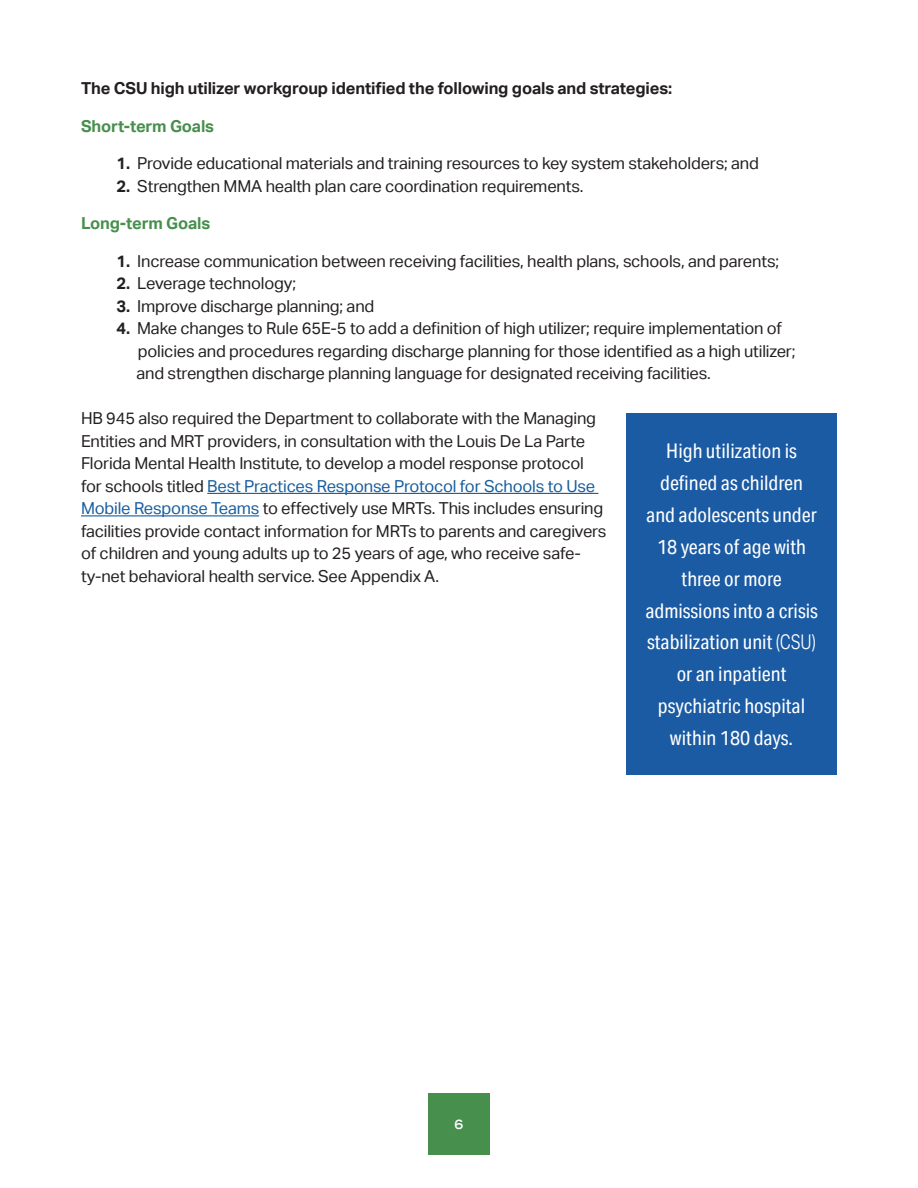
<style>
.page{position:relative;width:918px;height:1188px;background:#fff}
.page>*{position:absolute;margin:0;border:0;box-sizing:border-box;transform-origin:0 0}
.t1{font:20.25px/31.8px "Aktiv Grotesk Cd";color:#fff;text-align:center}
.t2{font:16.5px/22.5px "Aktiv Grotesk";letter-spacing:-.01em;color:#231f20}
.t3{font:700 16.5px "Aktiv Grotesk";letter-spacing:-.01em;color:#231f20}
.t4{font:700 16.5px "Aktiv Grotesk";letter-spacing:-.01em;color:#478f4d}
.t5{font:500 13.5px "Aktiv Grotesk Ex";color:#fff}
.s1{font-weight:700}
.s2{color:#175d9e}
.s3{font-weight:300}
</style>
<div class="page">
<div style="left:428px;top:1094px;width:62px;height:61px;background:#478f4d"></div>
<hr style="left:207px;top:493px;width:391px;height:1px;background:#175d9e">
<hr style="left:81px;top:515px;width:178px;height:1px;background:#175d9e">
<div style="left:626px;top:414px;width:211px;height:361px;background:#1b5ba4"></div>
<p class="t3" style="left:81px;top:79px;width:593px">The CSU high utilizer workgroup identified the following goals and strategies:</p>
<p class="t4" style="left:81px;top:116px;width:135px">Short-term Goals</p>
<p class="t2" style="left:117px;top:152px;width:644px"><span class="s1">1.</span> Provide educational materials and training resources to key system stakeholders; and</p>
<p class="t2" style="left:117px;top:175px;width:468px"><span class="s1">2.</span> Strengthen MMA health plan care coordination requirements.</p>
<p class="t4" style="left:81px;top:214px;width:131px">Long-term Goals</p>
<p class="t2" style="left:117px;top:250px;width:664px"><span class="s1">1.</span> Increase communication between receiving facilities, health plans, schools, and parents;</p>
<p class="t2" style="left:117px;top:272px;width:181px"><span class="s1">2.</span> Leverage technology;</p>
<p class="t2" style="left:117px;top:295px;width:259px"><span class="s1">3.</span> Improve discharge planning; and</p>
<p class="t2" style="left:137px;top:317px;width:661px;text-indent:-20px"><span class="s1">4.</span> Make changes to Rule 65E-5 to add a definition of high utilizer; require implementation of policies and procedures regarding discharge planning for those identified as a high utilizer; and strengthen discharge planning language for designated receiving facilities.</p>
<p class="t2" style="left:81px;top:407px;width:527px">HB 945 also required the Department to collaborate with the Managing Entities and MRT providers, in consultation with the Louis De La Parte Florida Mental Health Institute, to develop a model response protocol for schools titled <span class="s2">Best Practices Response Protocol for Schools to Use Mobile Response Teams</span> to effectively use MRTs. This includes ensuring facilities provide contact information for MRTs to parents and caregivers of children and young adults up to 25 years of age, who receive safe&shy;ty-net behavioral health service. See Appendix A.</p>
<p class="t1" style="left:646px;top:435px;width:172px">High utilization is defined as children and adolescents under<br>18 years of age with three or more</p>
<p class="t1" style="left:645px;top:594px;width:174px">admissions into a crisis stabilization unit <span class="s3">(CSU) </span>or an inpatient psychiatric hospital within 180 days.</p>
<p class="t5" style="left:454px;top:1116px;width:11px">6</p>
</div>
